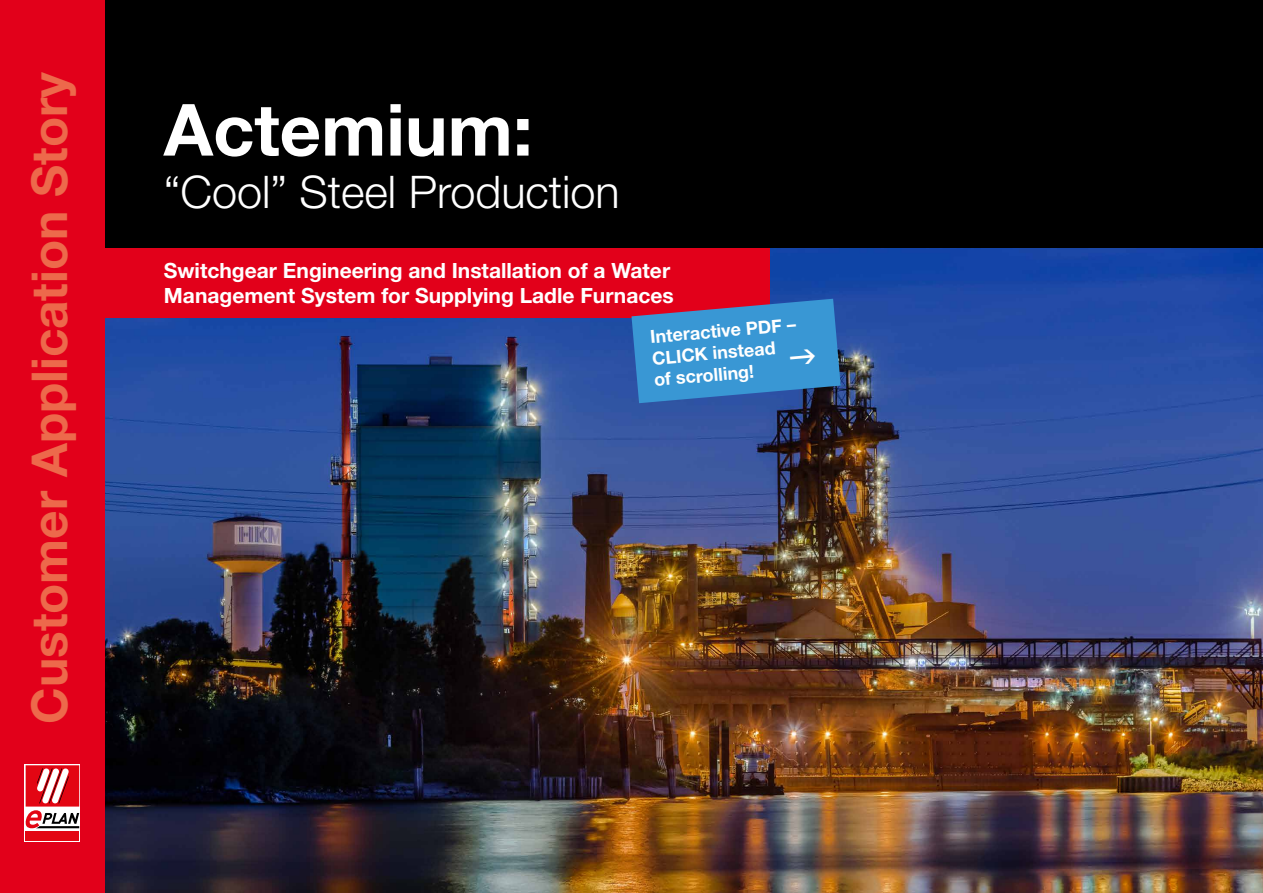
<style>
.page{position:relative;width:1263px;height:893px;background:#000}
.page>*{position:absolute;margin:0;border:0;box-sizing:border-box;transform-origin:0 0}
.t1{font:700 72px "Helvetica Neue LT Pro";color:#fff}
.t2{font:700 49.5px "Helvetica Neue LT Pro";color:#ed694b}
.t3{font:300 45px "Helvetica Neue LT Pro";color:#fff}
.t4{font:700 21px/25.5px "Helvetica Neue LT Pro";color:#fff}
.t5{font:700 18px/21.6px "Helvetica Neue LT Pro";color:#fff}
</style>
<div class="page">
<img style="left:104px;top:248px;width:1159px;height:645px">
<div style="left:104px;top:248px;width:666px;height:69px;background:#e2001a"></div>
<div style="left:0;top:0;width:104px;height:893px;background:#e2001a"></div>
<svg style="left:25px;top:764px;width:55px;height:78px"></svg>
<div style="left:26px;top:831px;width:53px;height:10px;background:#e30613"></div>
<svg style="left:25px;top:765px;width:54px;height:63px"></svg>
<svg style="left:631px;top:299px;width:210px;height:104px;background:#4382bd"></svg>
<h2 class="t2" style="left:19px;top:724px;width:654px;rotate:-90deg">Customer Application Story</h2>
<h1 class="t1" style="left:164px;top:86px;width:371px">Actemium:</h1>
<h3 class="t3" style="left:164px;top:165px;width:457px">“Cool” Steel Production</h3>
<p class="t4" style="left:164px;top:257px;width:511px">Switchgear Engineering and Installation of a Water<br>Management System for Supplying Ladle Furnaces</p>
<p class="t5" style="left:649px;top:326px;width:148px;rotate:-5deg">Interactive PDF –<br>CLICK instead<br>of scrolling!</p>
</div>
